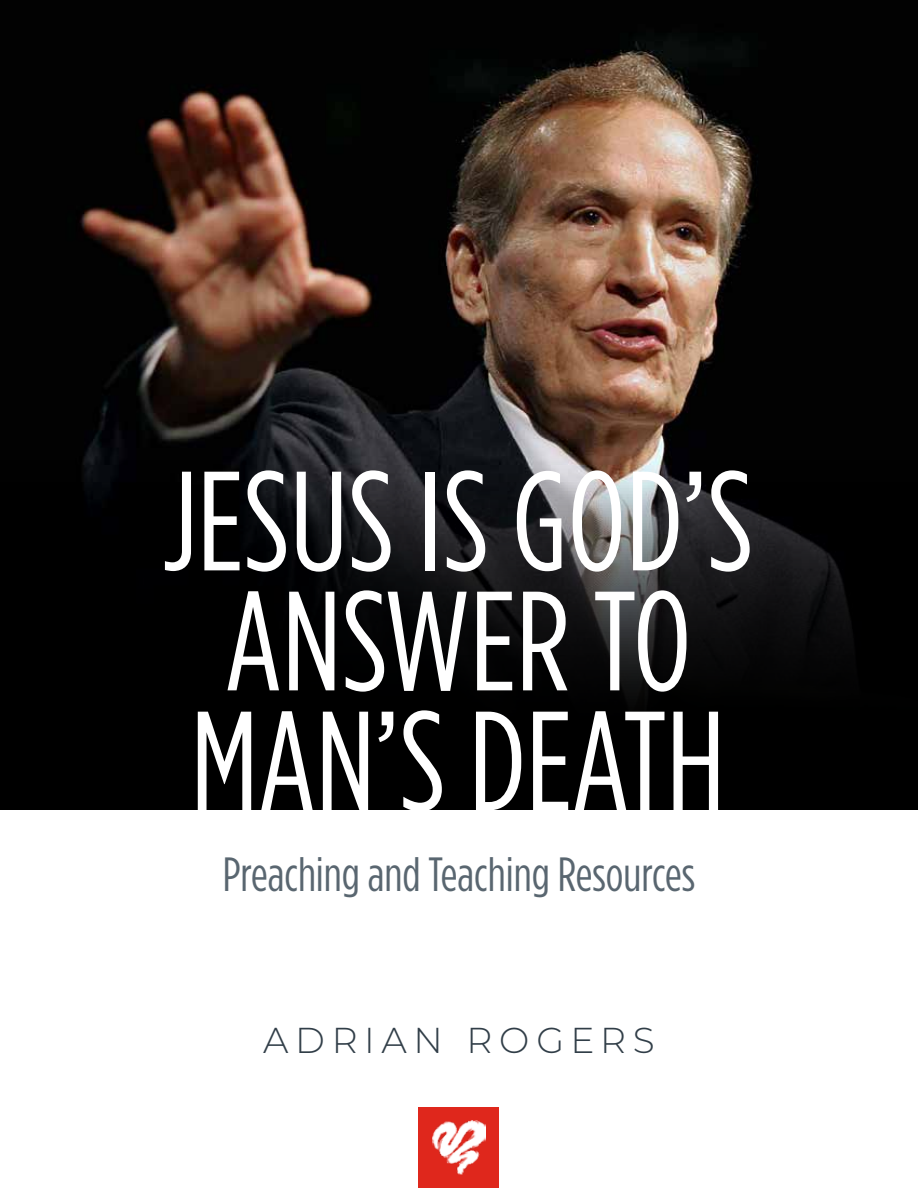
<style>
.page{position:relative;width:918px;height:1188px;background:#fff}
.page>*{position:absolute;margin:0;border:0;box-sizing:border-box;transform-origin:0 0}
.t1{font:141px/120px "Gotham Condensed";color:#fff}
.t2{font:48px "Gotham Condensed";color:#596670}
.t3{font:300 36px "Montserrat";letter-spacing:.185em;color:#313e48}
</style>
<div class="page">
<img style="left:0;top:0;width:918px;height:459px">
<svg style="left:0;top:459px;width:918px;height:351px;background:#0c0c0d"></svg>
<div style="left:418px;top:1107px;width:82px;height:81px;background:#df271c"></div>
<img style="left:432px;top:1121px;width:54px;height:53px">
<p class="t1" style="left:162px;top:459px;width:593px">JESUS IS GOD’S<br>ANSWER TO<br>MAN’S DEATH</p>
<p class="t2" style="left:223px;top:848px;width:474px">Preaching and Teaching Resources</p>
<p class="t3" style="left:263px;top:1016px;width:393px">ADRIAN ROGERS</p>
</div>
